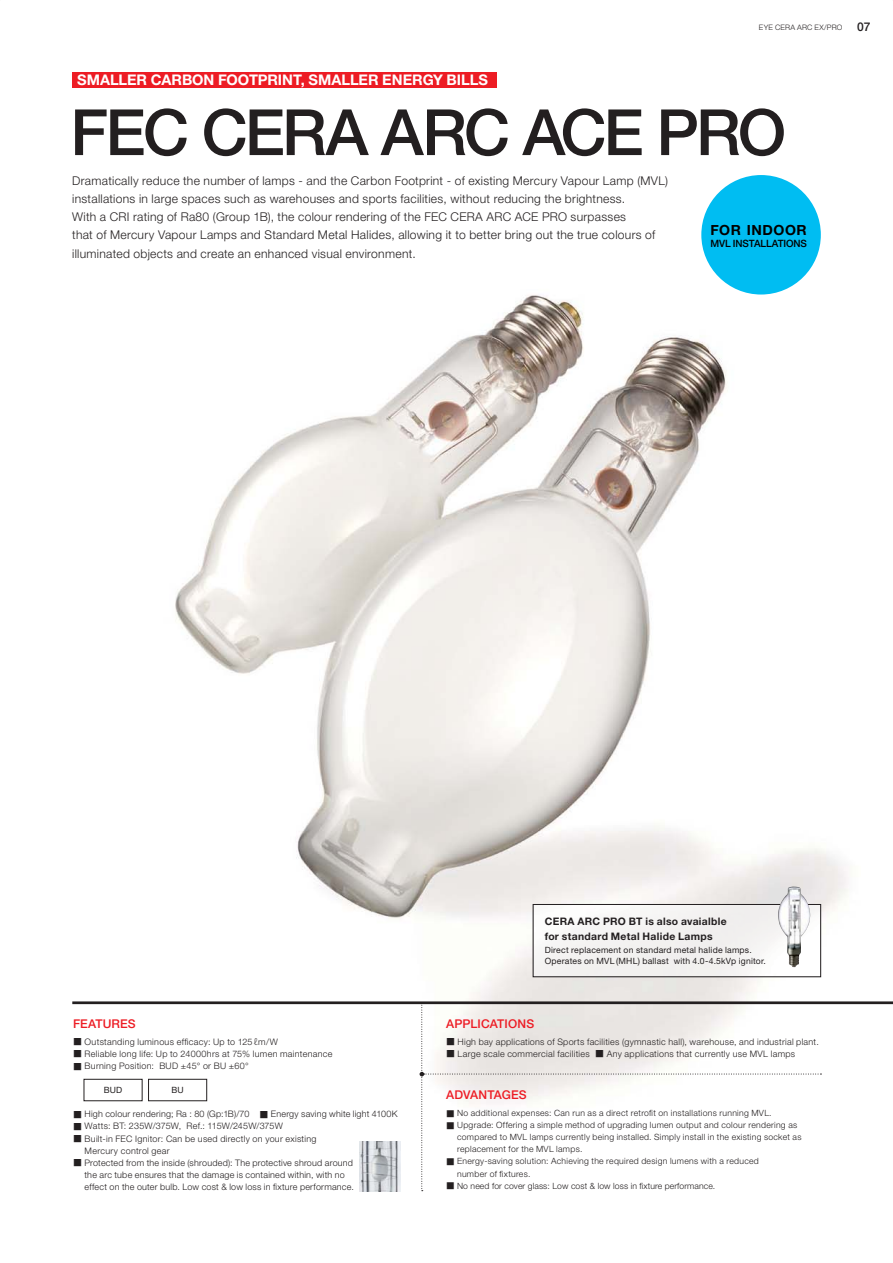
<style>
.page{position:relative;width:893px;height:1263px;background:#fff}
.page>*{position:absolute;margin:0;border:0;box-sizing:border-box;transform-origin:0 0}
.t1{font:500 63.75px "Helvetica Neue LT Std";letter-spacing:-.05em;color:#231f20}
.t2{font:700 14.7px "Helvetica Neue LT Std";letter-spacing:-.005em;color:#fff}
.t3{font:700 13.95px "Helvetica Neue LT Std";letter-spacing:.04em;color:#000}
.t4{font:300 12.15px/18.1px "Helvetica Neue LT Std";letter-spacing:.025em;color:#231f20}
.t5{font:500 12.15px "Helvetica Neue LT Std";letter-spacing:.01em;color:#ed1c24}
.t6{font:700 10.35px/14.7px "Helvetica Neue LT Std";letter-spacing:.03em;color:#231f20}
.t7{font:500 10.05px "Helvetica Neue LT Std";letter-spacing:-.01em;color:#000}
.t8{font:300 9px/12.1px "Helvetica Neue LT Std";letter-spacing:.03em;color:#231f20}
.t9{font:300 8.7px/12px "Helvetica Neue LT Std";letter-spacing:.035em;color:#231f20}
.t10{font:8.7px/11.2px "Helvetica Neue LT Std";letter-spacing:.025em;color:#231f20}
.t11{font:300 8.7px "Helvetica Neue LT Std";letter-spacing:.01em;color:#231f20}
.t12{font:300 7.5px "Helvetica Neue LT Std";letter-spacing:.025em;color:#231f20}
.s1{font-weight:500;font-size:12.15px}
.s2{font-family:"Koz Min Pro Regular 90 msp RKSJ H";font-weight:400}
</style>
<div class="page">
<img style="left:72px;top:200px;width:821px;height:992px">
<hr style="left:72px;top:1001px;width:821px;height:3px;background:#231f20">
<div style="left:84px;top:1079px;width:58px;height:22px;border:1px solid #231f20"></div>
<svg style="left:419px;top:1004px;width:402px;height:187px"></svg>
<img style="left:535px;top:906px;width:284px;height:69px">
<div style="left:533px;top:904px;width:288px;height:73px;border:1px solid #231f20"></div>
<img style="left:778px;top:886px;width:32px;height:81px">
<div style="left:701px;top:175px;width:120px;height:119px;background:#00bdf2;border-radius:50%"></div>
<div style="left:72px;top:72px;width:424px;height:16px;background:#ed1c24"></div>
<div style="left:148px;top:1079px;width:59px;height:22px;border:1px solid #231f20"></div>
<h2 class="t2" style="left:77px;top:75px;width:412px">SMALLER CARBON FOOTPRINT, SMALLER ENERGY BILLS</h2>
<p class="t12" style="left:759px;top:25px;width:113px">EYE CERA ARC EX/PRO <span class="s1">07</span></p>
<h1 class="t1" style="left:70px;top:110px;width:717px">FEC CERA ARC ACE PRO</h1>
<p class="t4" style="left:72px;top:173px;width:597px">Dramatically reduce the number of lamps - and the Carbon Footprint - of existing Mercury Vapour Lamp (MVL) installations in large spaces such as warehouses and sports facilities, without reducing the brightness.<br>With a CRI rating of Ra80 (Group 1B), the colour rendering of the FEC CERA ARC ACE PRO surpasses<br>that of Mercury Vapour Lamps and Standard Metal Halides, allowing it to better bring out the true colours of illuminated objects and create an enhanced visual environment.</p>
<h3 class="t3" style="left:710px;top:225px;width:98px">FOR INDOOR</h3>
<p class="t7" style="left:710px;top:240px;width:98px">MVL INSTALLATIONS</p>
<p class="t6" style="left:545px;top:915px;width:183px">CERA ARC PRO BT is also avaialble for standard Metal Halide Lamps</p>
<h3 class="t5" style="left:73px;top:1019px;width:64px">FEATURES</h3>
<p class="t8" style="left:73px;top:1037px;width:206px"><span class="s2">■</span> Outstanding luminous efficacy: Up to 125ℓm/W</p>
<p class="t8" style="left:73px;top:1049px;width:261px"><span class="s2">■</span> Reliable long life: Up to 24000hrs at 75% lumen maintenance</p>
<p class="t8" style="left:73px;top:1061px;width:177px"><span class="s2">■</span> Burning Position: BUD ±45° or BU ±60°</p>
<p class="t8" style="left:73px;top:1109px;width:326px"><span class="s2">■</span> High colour rendering; Ra : 80 (Gp:1B)/70 <span class="s2">■</span> Energy saving white light 4100K</p>
<p class="t8" style="left:73px;top:1121px;width:211px"><span class="s2">■</span> Watts: BT: 235W/375W, Ref.: 115W/245W/375W</p>
<p class="t8" style="left:85px;top:1133px;width:233px;text-indent:-11px"><span class="s2">■</span> Built-in FEC Ignitor: Can be used directly on your existing<br>Mercury control gear</p>
<p class="t8" style="left:85px;top:1157px;width:271px;text-indent:-11px"><span class="s2">■</span> Protected from the inside (shrouded): The protective shroud around the arc tube ensures that the damage is contained within, with no effect on the outer bulb. Low cost &amp; low loss in fixture performance.</p>
<p class="t10" style="left:104px;top:1085px;width:20px">BUD</p>
<p class="t10" style="left:171px;top:1085px;width:14px">BU</p>
<p class="t10" style="left:545px;top:945px;width:223px">Direct replacement on standard metal halide lamps.<br>Operates on MVL (MHL) ballast with 4.0-4.5kVp ignitor.</p>
<h3 class="t5" style="left:446px;top:1019px;width:90px">APPLICATIONS</h3>
<p class="t8" style="left:446px;top:1037px;width:374px"><span class="s2">■</span> High bay applications of Sports facilities (gymnastic hall), warehouse, and industrial plant.</p>
<p class="t8" style="left:446px;top:1049px;width:351px"><span class="s2">■</span> Large scale commercial facilities <span class="s2">■</span> Any applications that currently use MVL lamps</p>
<h3 class="t5" style="left:446px;top:1090px;width:82px">ADVANTAGES</h3>
<p class="t9" style="left:446px;top:1108px;width:327px"><span class="s2">■</span> No additional expenses: Can run as a direct retrofit on installations running MVL.</p>
<p class="t9" style="left:457px;top:1120px;width:346px;text-indent:-11px"><span class="s2">■</span> Upgrade: Offering a simple method of upgrading lumen output and colour rendering as compared to MVL lamps currently being installed. Simply install in the existing socket as replacement for the MVL lamps.</p>
<p class="t9" style="left:457px;top:1156px;width:303px;text-indent:-11px"><span class="s2">■</span> Energy-saving solution: Achieving the required design lumens with a reduced number of fixtures.</p>
<p class="t11" style="left:446px;top:1182px;width:271px"><span class="s2">■</span> No need for cover glass: Low cost &amp; low loss in fixture performance.</p>
</div>
